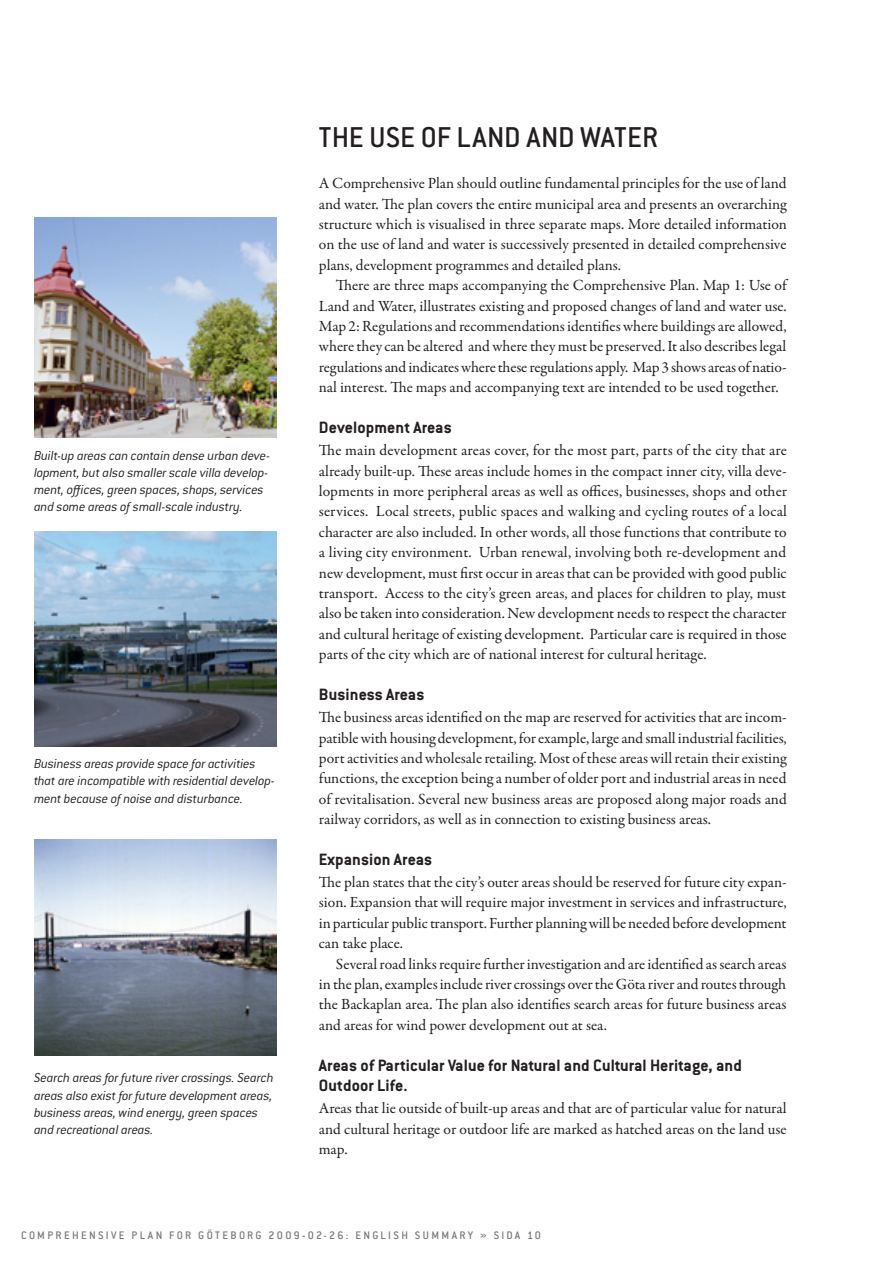
<style>
.page{position:relative;width:893px;height:1263px;background:#fff}
.page>*{position:absolute;margin:0;border:0;box-sizing:border-box;transform-origin:0 0}
.t1{font:500 31.5px "Conduit ITC Std";color:#231f20}
.t2{font:700 18px/20.4px "Conduit ITC Std";letter-spacing:.005em;color:#231f20}
.t3{font:15.6px/20.4px "Garamond Premr Pro";letter-spacing:-.005em;color:#231f20;text-align:justify}
.t4{font:italic 300 14.25px/17.2px "Conduit ITC Std";letter-spacing:-.015em;color:#231f20}
.t5{font:500 12px "Conduit ITC Std";letter-spacing:.19em;color:#76787b}
</style>
<div class="page">
<img style="left:34px;top:531px;width:242px;height:215px">
<img style="left:34px;top:839px;width:242px;height:216px">
<img style="left:34px;top:218px;width:242px;height:220px">
<p class="t4" style="left:34px;top:446px;width:238px">Built-up areas can contain dense urban deve&shy;lopment, but also smaller scale villa develop&shy;ment, offices, green spaces, shops, services and some areas of small-scale industry.</p>
<p class="t4" style="left:34px;top:754px;width:242px">Business areas provide space for activities that are incompatible with residential develop&shy;ment because of noise and disturbance.</p>
<p class="t4" style="left:34px;top:1069px;width:241px">Search areas for future river crossings. Search areas also exist for future development areas, business areas, wind energy, green spaces and recreational areas.</p>
<h1 class="t1" style="left:319px;top:119px;width:154px">THE USEOFLAND</h1>
<h1 class="t1" style="left:526px;top:119px;width:90px">AND WATER</h1>
<p class="t3" style="left:319px;top:173px;width:470px">A Comprehensive Plan should outline fundamental principles for the use of land and water. The plan covers the entire municipal area and presents an overarching structure which is visualised in three separate maps. More detailed information on the use of land and water is successively presented in detailed comprehensive plans, development programmes and detailed plans.</p>
<p class="t3" style="left:319px;top:275px;width:469px;text-indent:17px">There are three maps accompanying the Comprehensive Plan. Map 1: Use of Land and Water, illustrates existing and proposed changes of land and water use.<br>Map 2: Regulations and recommendations identifies where buildings are allowed, where they can be altered and where they must be preserved. It also describes legal regulations and indicates where these regulations apply. Map 3 shows areas of natio&shy;nal interest. The maps and accompanying text are intended to be used together.</p>
<p class="t2" style="left:319px;top:417px;width:134px">Development Areas</p>
<p class="t3" style="left:319px;top:440px;width:470px">The main development areas cover, for the most part, parts of the city that are already built-up. These areas include homes in the compact inner city, villa deve&shy;lopments in more peripheral areas as well as offices, businesses, shops and other services. Local streets, public spaces and walking and cycling routes of a local character are also included. In other words, all those functions that contribute to a living city environment. Urban renewal, involving both re-development and new development, must first occur in areas that can be provided with good public transport. Access to the city’s green areas, and places for children to play, must also be taken into consideration. New development needs to respect the character and cultural heritage of existing development. Particular care is required in those parts of the city which are of national interest for cultural heritage.</p>
<p class="t2" style="left:319px;top:684px;width:107px">Business Areas</p>
<p class="t3" style="left:319px;top:707px;width:469px">The business areas identified on the map are reserved for activities that are incom&shy;patible with housing development, for example, large and small industrial facilities, port activities and wholesale retailing. Most of these areas will retain their existing functions, the exception being a number of older port and industrial areas in need of revitalisation. Several new business areas are proposed along major roads and railway corridors, as well as in connection to existing business areas.</p>
<p class="t2" style="left:319px;top:848px;width:115px">Expansion Areas</p>
<p class="t3" style="left:319px;top:872px;width:469px">The plan states that the city’s outer areas should be reserved for future city expan&shy;sion. Expansion that will require major investment in services and infrastructure, in particular public transport. Further planning will be needed before development can take place.</p>
<p class="t3" style="left:319px;top:954px;width:469px;text-indent:17px">Several road links require further investigation and are identified as search areas in the plan, examples include river crossings over the Göta river and routes through the Backaplan area. The plan also identifies search areas for future business areas and areas for wind power development out at sea.</p>
<p class="t2" style="left:319px;top:1054px;width:425px">Areas of Particular Value for Natural and Cultural Heritage, and<br>Outdoor Life.</p>
<p class="t3" style="left:319px;top:1098px;width:469px">Areas that lie outside of built-up areas and that are of particular value for natural and cultural heritage or outdoor life are marked as hatched areas on the land use map.</p>
<p class="t5" style="left:21px;top:1228px;width:480px">COMPREHENSIVE PLAN FOR GÖTEBORG 2009-02-26: ENGLISH SU MMARY » SID</p>
<p class="t5" style="left:515px;top:1228px;width:28px">A 10</p>
</div>
